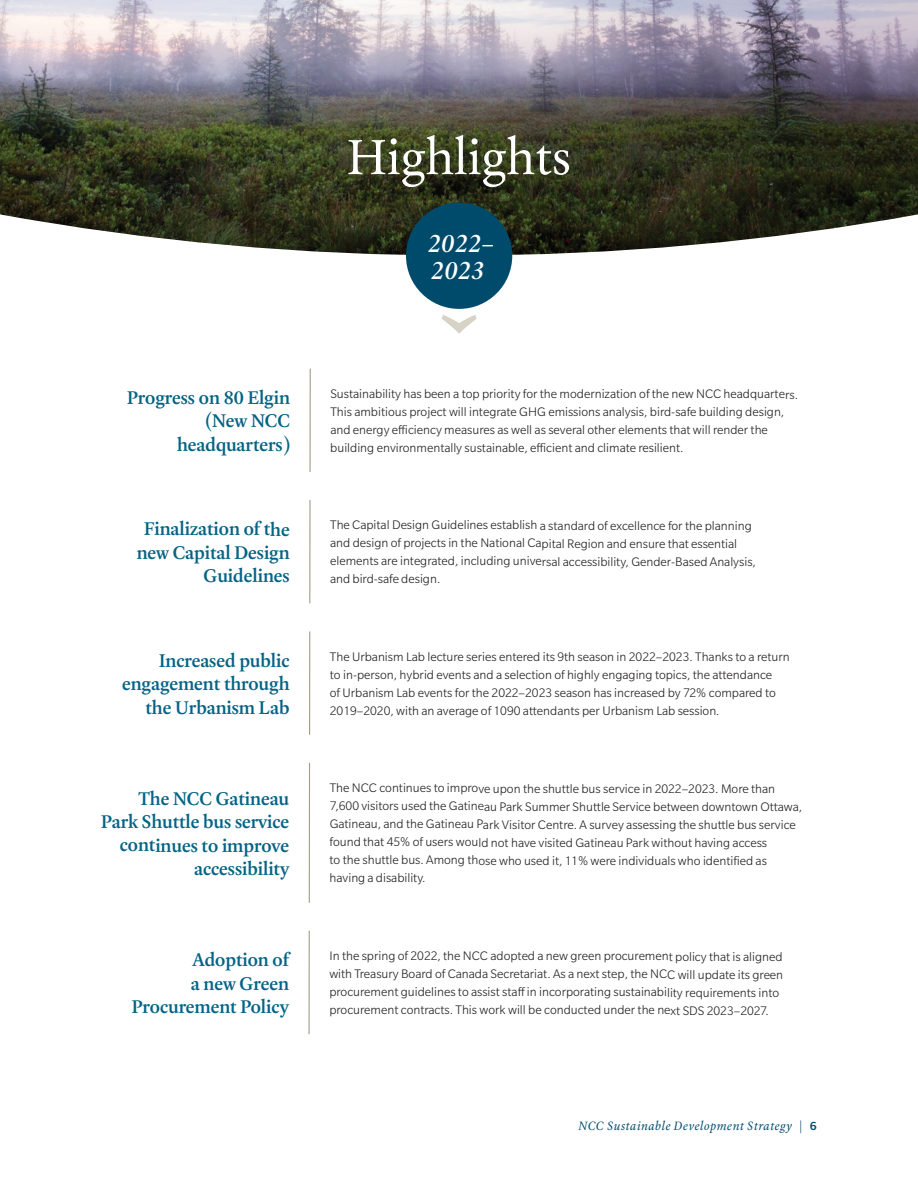
<style>
.page{position:relative;width:918px;height:1188px;background:#fff}
.page>*{position:absolute;margin:0;border:0;box-sizing:border-box;transform-origin:0 0}
.t1{font:52.5px "Laurentian Std";letter-spacing:.015em;color:#fff}
.t2{font:italic 600 26.25px/26.2px "Laurentian Std";letter-spacing:.015em;color:#fff}
.TOP_10_right{font:600 19.5px/23.4px "Laurentian Std";color:#046384;text-align:right}
.TOP_10_left{font:300 13.5px/18px "Slate Std";color:#231f20}
.t3{font:italic 12.75px "Laurentian Std";letter-spacing:.05em;color:#004b6c}
.s1{font-family:"Slate Std";font-weight:500;font-style:normal}
</style>
<div class="page">
<img style="left:0;top:0;width:918px;height:255px">
<hr style="left:309px;top:369px;width:2px;height:103px;background:#a49c87">
<hr style="left:309px;top:500px;width:2px;height:103px;background:#a49c87">
<hr style="left:309px;top:631px;width:1px;height:104px;background:#a49c87">
<hr style="left:309px;top:763px;width:1px;height:140px;background:#a49c87">
<hr style="left:308px;top:931px;width:2px;height:103px;background:#a49c87">
<div style="left:406px;top:203px;width:106px;height:106px;background:#004b6c;border-radius:50%"></div>
<svg style="left:442px;top:315px;width:35px;height:19px"></svg>
<p class="t1" style="left:347px;top:128px;width:225px">Highlights</p>
<h2 class="t2" style="left:428px;top:231px;width:67px">2022–<br>2023</h2>
<p class="TOP_10_right" style="left:127px;top:386px;width:164px">Progress on 80 Elgin (New NCC headquarters)</p>
<p class="TOP_10_left" style="left:330px;top:385px;width:469px">Sustainability has been a top priority for the modernization of the new NCC headquarters.<br>This ambitious project will integrate GHG emissions analysis, bird-safe building design, and energy efficiency measures as well as several other elements that will render the building environmentally sustainable, efficient and climate resilient.</p>
<p class="TOP_10_right" style="left:137px;top:518px;width:155px">Finalization of the new Capital Design<br>Guidelines</p>
<p class="TOP_10_left" style="left:330px;top:516px;width:427px">The Capital Design Guidelines establish a standard of excellence for the planning and design of projects in the National Capital Region and ensure that essential elements are integrated, including universal accessibility, Gender-Based Analysis, and bird‑safe design.</p>
<p class="TOP_10_right" style="left:122px;top:649px;width:169px">Increased public engagement through the Urbanism Lab</p>
<p class="TOP_10_left" style="left:330px;top:648px;width:461px">The Urbanism Lab lecture series entered its 9th season in 2022–2023. Thanks to a return to in-person, hybrid events and a selection of highly engaging topics, the attendance<br>of Urbanism Lab events for the 2022–2023 season has increased by 72% compared to 2019–2020, with an average of 1090 attendants per Urbanism Lab session.</p>
<p class="TOP_10_right" style="left:101px;top:787px;width:189px">The NCC Gatineau<br>Park Shuttle bus service continues to improve accessibility</p>
<p class="TOP_10_left" style="left:330px;top:779px;width:474px">The NCC continues to improve upon the shuttle bus service in 2022–2023. More than 7,600 visitors used the Gatineau Park Summer Shuttle Service between downtown Ottawa, Gatineau, and the Gatineau Park Visitor Centre. A survey assessing the shuttle bus service found that 45% of users would not have visited Gatineau Park without having access<br>to the shuttle bus. Among those who used it, 11% were individuals who identified as having a disability.</p>
<p class="TOP_10_right" style="left:132px;top:948px;width:159px">Adoption of<br>a new Green<br>Procurement Policy</p>
<p class="TOP_10_left" style="left:329px;top:947px;width:455px">In the spring of 2022, the NCC adopted a new green procurement policy that is aligned with Treasury Board of Canada Secretariat. As a next step, the NCC will update its green procurement guidelines to assist staff in incorporating sustainability requirements into procurement contracts. This work will be conducted under the next SDS 2023–2027.</p>
<p class="t3" style="left:579px;top:1119px;width:239px">NCC Sustainable Development Strategy | <span class="s1">6</span></p>
</div>
